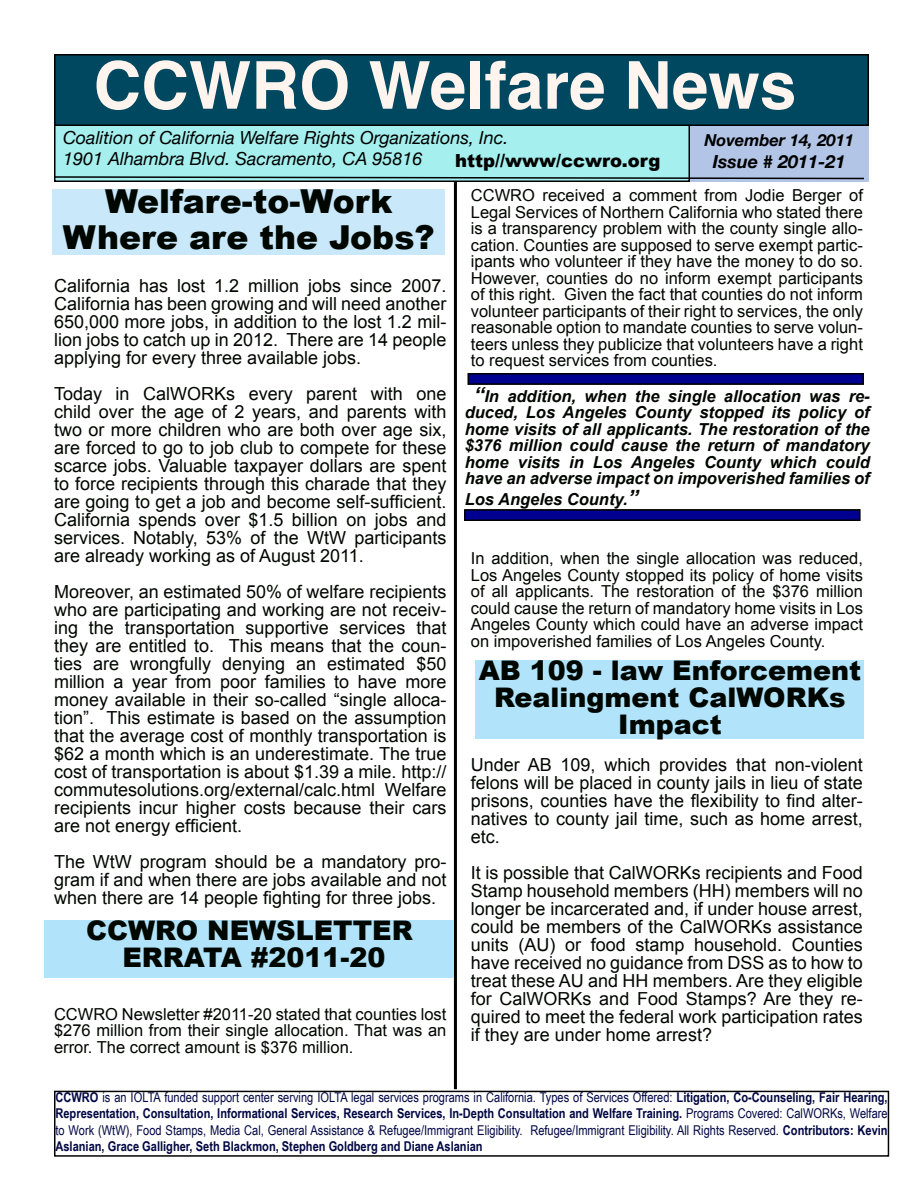
<style>
.page{position:relative;width:918px;height:1188px;background:#fff}
.page>*{position:absolute;margin:0;border:0;box-sizing:border-box;transform-origin:0 0}
.t1{font:700 66px "Helvetica";color:#fff4ee}
.t2{font:900 33px/36px "Arial";color:#000600;text-align:center}
.t3{font:900 27px/27px "Arial";color:#000600;text-align:center}
.t4{font:18px/18px "Arial";color:#000600;text-align:justify}
.t5{font:italic 18px/21.6px "Helvetica Neue";color:#000}
.t6{font:900 18px "Arial";color:#000}
.t7{font:italic 700 18px "Helvetica Neue";color:#000}
.t8{font:16.5px/16.5px "Arial";color:#000600;text-align:justify}
.t9{font:italic 700 16.5px/16.5px "Arial";color:#000600;text-align:center}
.t10{font:italic 700 16.5px "Helvetica Neue";color:#000}
.t11{font:13.5px/16.4px "Arial Narrow";color:#000643;text-align:justify}
.s1{font-size:21px}
.s2{font-weight:700}
</style>
<div class="page">
<div style="left:55px;top:125px;width:634px;height:56px;background:#a5f0ee"></div>
<div style="left:54px;top:124px;width:636px;height:58px;border:2px solid #000"></div>
<div style="left:55px;top:55px;width:813px;height:70px;background:#004760"></div>
<div style="left:54px;top:54px;width:815px;height:72px;border:2px solid #000"></div>
<div style="left:690px;top:126px;width:179px;height:56px;background:#b2c5e7"></div>
<div style="left:54px;top:1091px;width:835px;height:66px;border:1px solid #000"></div>
<hr style="left:454px;top:182px;width:3px;height:907px;background:#000">
<div style="left:476px;top:660px;width:388px;height:78px;background:#b1e3fa"></div>
<svg style="left:54px;top:175px;width:810px;height:5px"></svg>
<div style="left:53px;top:189px;width:392px;height:66px;background:#c9e8fa"></div>
<div style="left:45px;top:920px;width:409px;height:58px;background:#b1e3fa"></div>
<svg style="left:468px;top:373px;width:396px;height:12px;background:#02026d"></svg>
<div style="left:468px;top:374px;width:395px;height:10px;border:1px solid #000"></div>
<svg style="left:464px;top:509px;width:396px;height:12px;background:#02026d"></svg>
<div style="left:465px;top:510px;width:395px;height:10px;border:1px solid #000"></div>
<h1 class="t1" style="left:94px;top:32px;width:704px">CCWRO Welfare News</h1>
<p class="t5" style="left:63px;top:126px;width:447px">Coalition of California Welfare Rights Organizations, Inc.<br>1901 Alhambra Blvd. Sacramento, CA 95816</p>
<p class="t10" style="left:704px;top:130px;width:151px">November 14, 2011</p>
<p class="t6" style="left:455px;top:147px;width:207px">http//www/ccwro.org</p>
<p class="t7" style="left:713px;top:150px;width:134px">Issue # 2011-21</p>
<h2 class="t2" style="left:63px;top:182px;width:373px">Welfare-to-Work<br>Where are the Jobs?</h2>
<p class="t4" style="left:54px;top:277px;width:394px">California has lost 1.2 million jobs since 2007.<br>California has been growing and will need another 650,000 more jobs, in addition to the lost 1.2 mil&shy;lion jobs to catch up in 2012. There are 14 people applying for every three available jobs.</p>
<p class="t4" style="left:54px;top:385px;width:394px">Today in CalWORKs every parent with one child over the age of 2 years, and parents with two or more children who are both over age six, are forced to go to job club to compete for these scarce jobs. Valuable taxpayer dollars are spent to force recipients through this charade that they are going to get a job and become self-sufficient.<br>California spends over $1.5 billion on jobs and services. Notably, 53% of the WtW participants are already working as of August 2011.</p>
<p class="t4" style="left:54px;top:583px;width:394px">Moreover, an estimated 50% of welfare recipients who are participating and working are not receiv&shy;ing the transportation supportive services that they are entitled to. This means that the coun&shy;ties are wrongfully denying an estimated $50 million a year from poor families to have more money available in their so-called “single alloca&shy;tion”. This estimate is based on the assumption that the average cost of monthly transportation is $62 a month which is an underestimate. The true cost of transportation is about $1.39 a mile. http:// commutesolutions.org/external/calc.html Welfare recipients incur higher costs because their cars are not energy efficient.</p>
<p class="t4" style="left:54px;top:853px;width:394px">The WtW program should be a mandatory pro&shy;gram if and when there are jobs available and not when there are 14 people fighting for three jobs.</p>
<h3 class="t3" style="left:86px;top:916px;width:328px">CCWRO NEWSLETTER<br>ERRATA #2011-20</h3>
<p class="t8" style="left:54px;top:1006px;width:394px">CCWRO Newsletter #2011-20 stated that counties lost $276 million from their single allocation. That was an error. The correct amount is $376 million.</p>
<p class="t8" style="left:471px;top:187px;width:394px">CCWRO received a comment from Jodie Berger of Legal Services of Northern California who stated there is a transparency problem with the county single allo&shy;cation. Counties are supposed to serve exempt partic&shy;ipants who volunteer if they have the money to do so.<br>However, counties do no inform exempt participants of this right. Given the fact that counties do not inform volunteer participants of their right to services, the only reasonable option to mandate counties to serve volun&shy;teers unless they publicize that volunteers have a right to request services from counties.</p>
<p class="t9" style="left:465px;top:388px;width:407px"><span class="s1">“</span>In addition, when the single allocation was re&shy;duced, Los Angeles County stopped its policy of home visits of all applicants. The restoration of the $376 million could cause the return of mandatory home visits in Los Angeles County which could have an adverse impact on impoverished families of</p>
<p class="t9" style="left:465px;top:492px;width:175px">Los Angeles County.<span class="s1">”</span></p>
<p class="t8" style="left:471px;top:550px;width:394px">In addition, when the single allocation was reduced, Los Angeles County stopped its policy of home visits of all applicants. The restoration of the $376 million could cause the return of mandatory home visits in Los Angeles County which could have an adverse impact on impoverished families of Los Angeles County.</p>
<h3 class="t3" style="left:479px;top:656px;width:384px">AB 109 - law Enforcement<br>Realingment CalWORKs<br>Impact</h3>
<p class="t4" style="left:471px;top:756px;width:394px">Under AB 109, which provides that non-violent felons will be placed in county jails in lieu of state prisons, counties have the flexibility to find alter&shy;natives to county jail time, such as home arrest, etc.</p>
<p class="t4" style="left:471px;top:864px;width:394px">It is possible that CalWORKs recipients and Food Stamp household members (HH) members will no longer be incarcerated and, if under house arrest, could be members of the CalWORKs assistance units (AU) or food stamp household. Counties have received no guidance from DSS as to how to treat these AU and HH members. Are they eligible for CalWORKs and Food Stamps? Are they re&shy;quired to meet the federal work participation rates if they are under home arrest?</p>
<p class="t11" style="left:55px;top:1089px;width:834px"><span class="s2">CCWRO</span> is an IOLTA funded support center serving IOLTA legal services programs in California. Types of Services Offered: <span class="s2">Litigation, Co-Counseling, Fair Hearing, Representation, Consultation, Informational Services, Research Services, In-Depth Consultation and Welfare Training.</span> Programs Covered: CalWORKs, Welfare to Work (WtW), Food Stamps, Media Cal, General Assistance &amp; Refugee/Immigrant Eligibility. Refugee/Immigrant Eligibility. All Rights Reserved. <span class="s2">Contributors: Kevin Aslanian, Grace Galligher, Seth Blackmon, Stephen Goldberg and Diane Aslanian</span></p>
</div>
